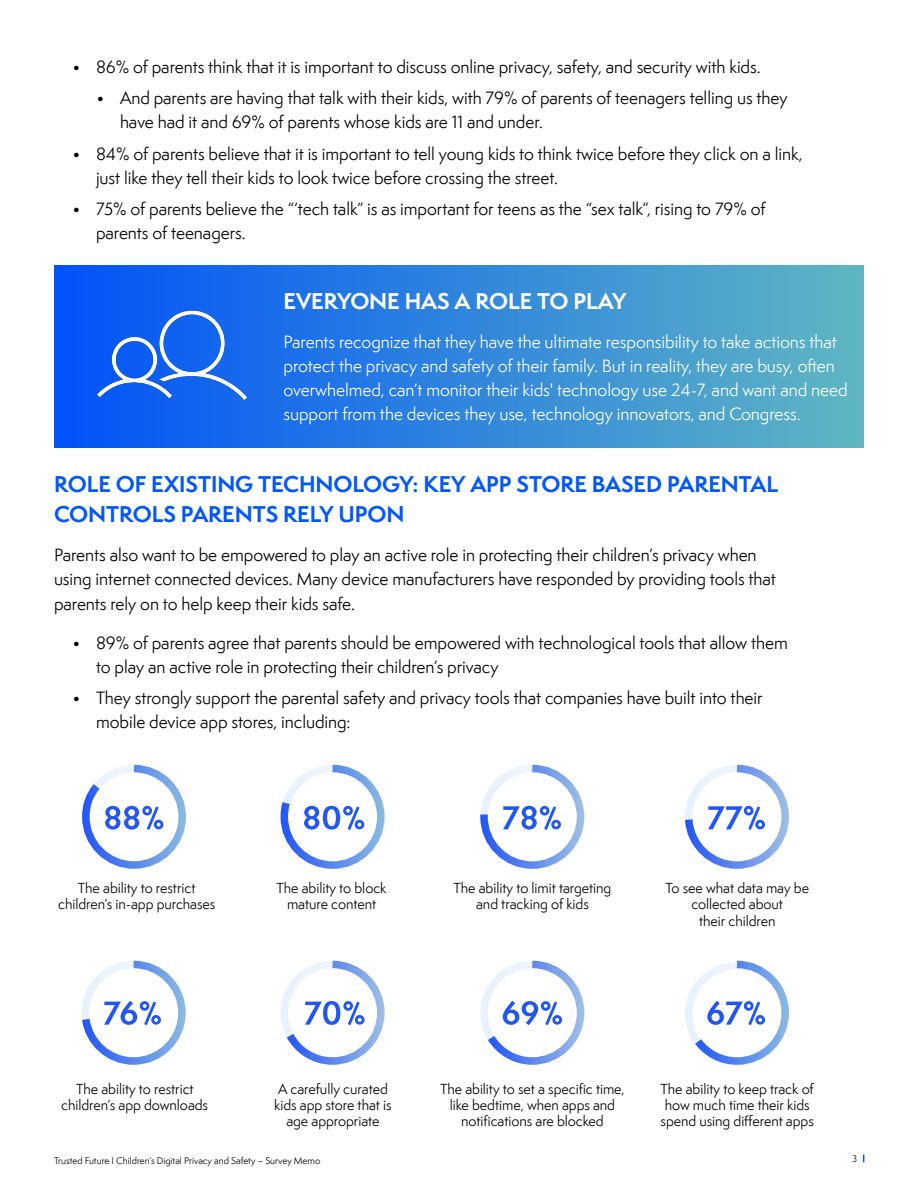
<style>
.page{position:relative;width:918px;height:1188px;background:#fff}
.page>*{position:absolute;margin:0;border:0;box-sizing:border-box;transform-origin:0 0}
.t1{font:700 21px/30px "Semplicita Pro";letter-spacing:-.005em;color:#0057ff}
.t2{font:700 21px "Semplicita Pro";letter-spacing:-.005em;color:#fff}
.t3{font:16.5px/24px "Semplicita Pro";letter-spacing:-.005em;color:#000}
.t4{font:16.5px/24px "Semplicita Pro";letter-spacing:-.005em;color:#fff}
.t5{font:13.5px/16.2px "Semplicita Pro";letter-spacing:-.005em;color:#000;text-align:center}
.t6{font:9px "Semplicita Pro";color:#000}
.s1{font-size:18px}
</style>
<div class="page">
<svg style="left:82px;top:764px;width:104px;height:105px"></svg>
<div style="left:480px;top:765px;width:104px;height:104px;border:8px solid #fff;border-radius:50%"></div>
<svg style="left:503px;top:806px;width:58px;height:24px"></svg>
<svg style="left:685px;top:764px;width:104px;height:105px"></svg>
<svg style="left:280px;top:764px;width:105px;height:105px"></svg>
<svg style="left:82px;top:960px;width:104px;height:105px"></svg>
<svg style="left:281px;top:960px;width:104px;height:105px"></svg>
<svg style="left:481px;top:960px;width:104px;height:105px"></svg>
<svg style="left:685px;top:960px;width:104px;height:106px"></svg>
<div style="left:54px;top:266px;width:810px;height:181px;background:linear-gradient(to right,#0052f9,#5fb6c1)"></div>
<img style="left:87px;top:292px;width:174px;height:136px">
<p class="t3" style="left:72px;top:54px;width:690px"><span class="s1">•</span> 86% of parents think that it is important to discuss online privacy, safety, and security with kids.</p>
<p class="t3" style="left:120px;top:86px;width:669px;text-indent:-24px"><span class="s1">•</span> And parents are having that talk with their kids, with 79% of parents of teenagers telling us they have had it and 69% of parents whose kids are 11 and under.</p>
<p class="t3" style="left:96px;top:141px;width:708px;text-indent:-24px"><span class="s1">•</span> 84% of parents believe that it is important to tell young kids to think twice before they click on a link, just like they tell their kids to look twice before crossing the street.</p>
<p class="t3" style="left:96px;top:197px;width:671px;text-indent:-24px"><span class="s1">•</span> 75% of parents believe the “‘tech talk” is as important for teens as the “sex talk”, rising to 79% of parents of teenagers.</p>
<p class="t2" style="left:284px;top:286px;width:344px">EVERYONE HAS A ROLE TO PLAY</p>
<p class="t4" style="left:284px;top:330px;width:566px">Parents recognize that they have the ultimate responsibility to take actions that protect the privacy and safety of their family. But in reality, they are busy, often overwhelmed, can’t monitor their kids' technology use 24-7, and want and need support from the devices they use, technology innovators, and Congress.</p>
<p class="t1" style="left:54px;top:468px;width:726px">ROLE OF EXISTING TECHNOLOGY: KEY APP STORE BASED PARENTAL<br>CONTROLS PARENTS RELY UPON</p>
<p class="t3" style="left:54px;top:542px;width:724px;line-height:24.6px">Parents also want to be empowered to play an active role in protecting their children’s privacy when using internet connected devices. Many device manufacturers have responded by providing tools that parents rely on to help keep their kids safe.</p>
<p class="t3" style="left:96px;top:630px;width:693px;text-indent:-24px"><span class="s1">•</span> 89% of parents agree that parents should be empowered with technological tools that allow them to play an active role in protecting their children’s privacy</p>
<p class="t3" style="left:96px;top:686px;width:668px;text-indent:-24px"><span class="s1">•</span> They strongly support the parental safety and privacy tools that companies have built into their mobile device app stores, including:</p>
<p class="t5" style="left:58px;top:880px;width:159px">The ability to restrict children’s in-app purchases</p>
<p class="t5" style="left:277px;top:880px;width:112px">The ability to block mature content</p>
<p class="t5" style="left:454px;top:880px;width:159px">The ability to limit targeting and tracking of kids</p>
<p class="t5" style="left:665px;top:880px;width:145px">To see what data may be collected about<br>their children</p>
<p class="t5" style="left:61px;top:1081px;width:149px">The ability to restrict children’s app downloads</p>
<p class="t5" style="left:274px;top:1080px;width:119px">A carefully curated kids app store that is age appropriate</p>
<p class="t5" style="left:440px;top:1081px;width:186px">The ability to set a specific time, like bedtime, when apps and notifications are blocked</p>
<p class="t5" style="left:661px;top:1080px;width:155px">The ability to keep track of how much time their kids spend using different apps</p>
<p class="t6" style="left:54px;top:1154px;width:268px">Trusted Future I Children’s Digital Privacy and Safety – Survey Memo</p>
<p class="t6" style="left:852px;top:1152px;width:7px">3</p>
</div>
